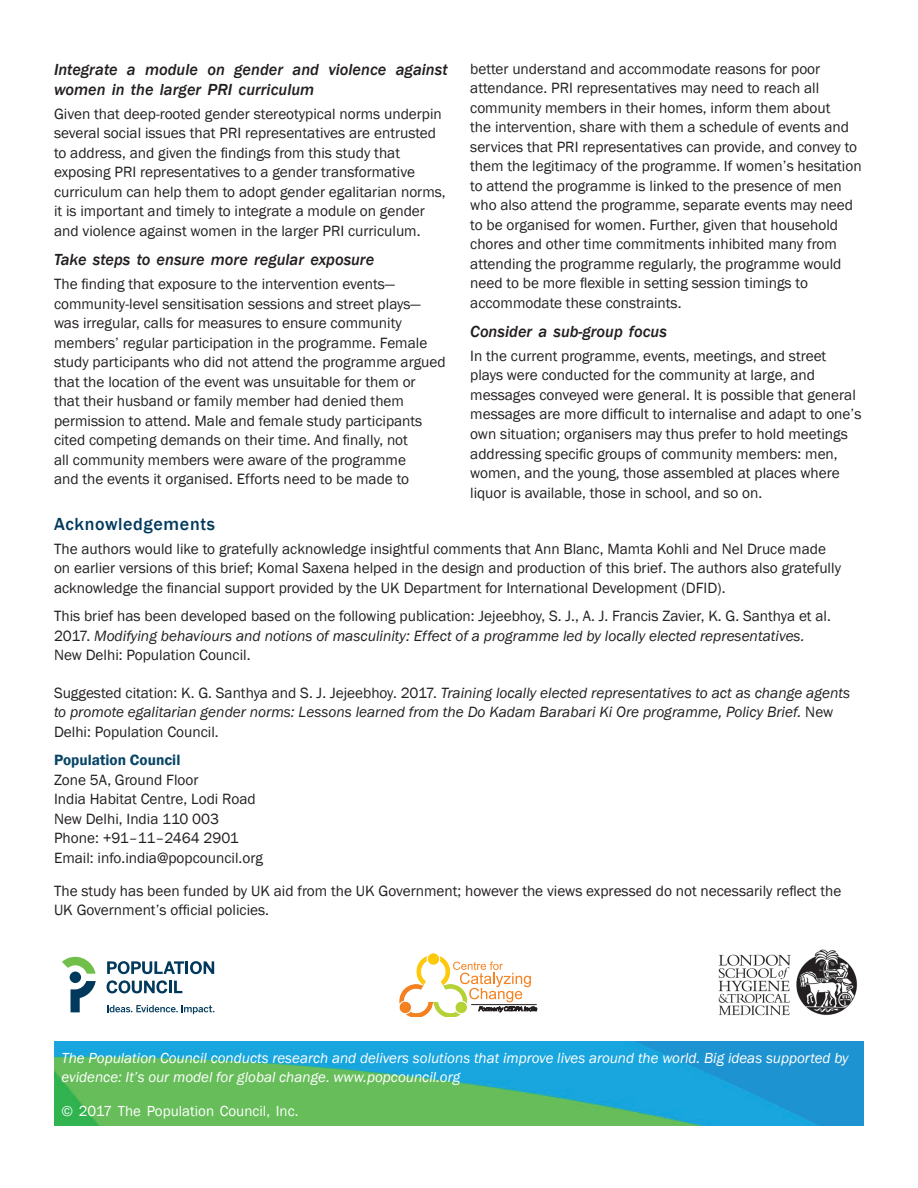
<style>
.page{position:relative;width:918px;height:1188px;background:#fff}
.page>*{position:absolute;margin:0;border:0;box-sizing:border-box;transform-origin:0 0}
.t1{font:500 18px "Franklin Gothic";letter-spacing:.035em;color:#00395c}
.t2{font:italic 500 16.5px/20.2px "Franklin Gothic";color:#231f20}
.t3{font:15.3px/19.5px "Franklin Gothic";color:#231f20}
.t4{font:italic 15.3px/19.5px "Franklin Gothic";color:#231f20}
.t5{font:600 15.3px "Franklin Gothic";color:#084567}
.t6{font:italic 15px/19.5px "Franklin Gothic";color:#fff}
.t7{font:15px "Franklin Gothic";color:#fff}
.s1{font-style:italic}
.s2{font-style:normal}
</style>
<div class="page">
<img style="left:54px;top:1042px;width:810px;height:84px">
<svg style="left:468px;top:962px;width:69px;height:50px"></svg>
<img style="left:400px;top:953px;width:68px;height:64px">
<svg style="left:107px;top:961px;width:107px;height:13px"></svg>
<svg style="left:107px;top:980px;width:75px;height:13px"></svg>
<div style="left:70px;top:972px;width:11px;height:11px;background:#00395c;border-radius:50%"></div>
<svg style="left:71px;top:981px;width:25px;height:31px"></svg>
<svg style="left:62px;top:957px;width:34px;height:17px"></svg>
<svg style="left:107px;top:1005px;width:107px;height:9px"></svg>
<img style="left:718px;top:949px;width:140px;height:67px">
<p class="t2" style="left:54px;top:59px;width:395px">Integrate a module on gender and violence against women in the larger PRI curriculum</p>
<p class="t3" style="left:54px;top:104px;width:393px">Given that deep-rooted gender stereotypical norms underpin several social issues that PRI representatives are entrusted to address, and given the findings from this study that exposing PRI representatives to a gender transformative curriculum can help them to adopt gender egalitarian norms, it is important and timely to integrate a module on gender and violence against women in the larger PRI curriculum.</p>
<p class="t2" style="left:54px;top:250px;width:322px">Take steps to ensure more regular exposure</p>
<p class="t3" style="left:54px;top:275px;width:393px">The finding that exposure to the intervention events— community-level sensitisation sessions and street plays— was irregular, calls for measures to ensure community members’ regular participation in the programme. Female study participants who did not attend the programme argued that the location of the event was unsuitable for them or<br>that their husband or family member had denied them permission to attend. Male and female study participants cited competing demands on their time. And finally, not<br>all community members were aware of the programme<br>and the events it organised. Efforts need to be made to</p>
<p class="t3" style="left:470px;top:59px;width:393px">better understand and accommodate reasons for poor attendance. PRI representatives may need to reach all community members in their homes, inform them about<br>the intervention, share with them a schedule of events and services that PRI representatives can provide, and convey to them the legitimacy of the programme. If women’s hesitation to attend the programme is linked to the presence of men who also attend the programme, separate events may need to be organised for women. Further, given that household chores and other time commitments inhibited many from attending the programme regularly, the programme would need to be more flexible in setting session timings to accommodate these constraints.</p>
<p class="t2" style="left:470px;top:322px;width:198px">Consider a sub-group focus</p>
<p class="t3" style="left:470px;top:346px;width:393px">In the current programme, events, meetings, and street plays were conducted for the community at large, and messages conveyed were general. It is possible that general messages are more difficult to internalise and adapt to one’s own situation; organisers may thus prefer to hold meetings addressing specific groups of community members: men, women, and the young, those assembled at places where liquor is available, those in school, and so on.</p>
<p class="t1" style="left:54px;top:512px;width:162px">Acknowledgements</p>
<p class="t3" style="left:54px;top:539px;width:789px">The authors would like to gratefully acknowledge insightful comments that Ann Blanc, Mamta Kohli and Nel Druce made on earlier versions of this brief; Komal Saxena helped in the design and production of this brief. The authors also gratefully acknowledge the financial support provided by the UK Department for International Development (DFID).</p>
<p class="t3" style="left:54px;top:607px;width:778px">This brief has been developed based on the following publication: Jejeebhoy, S. J., A. J. Francis Zavier, K. G. Santhya et al.<br>2017. <span class="s1">Modifying behaviours and notions of masculinity: Effect of a programme led by locally elected representatives.<br></span>New Delhi: Population Council.</p>
<p class="t4" style="left:54px;top:683px;width:798px"><span class="s2">Suggested citation: K. G. Santhya and S. J. Jejeebhoy. 2017.</span> Training locally elected representatives to act as change agents to promote egalitarian gender norms: Lessons learned from the Do Kadam Barabari Ki Ore programme, Policy Brief. <span class="s2">New<br>Delhi: Population Council.</span></p>
<p class="t5" style="left:54px;top:750px;width:128px">Population Council</p>
<p class="t3" style="left:54px;top:770px;width:210px">Zone 5A, Ground Floor<br>India Habitat Centre, Lodi Road<br>New Delhi, India 110 003<br>Phone: +91–11–2464 2901<br>Email: info.india@popcouncil.org</p>
<p class="t3" style="left:54px;top:881px;width:789px">The study has been funded by UK aid from the UK Government; however the views expressed do not necessarily reflect the<br>UK Government’s official policies.</p>
<p class="t6" style="left:62px;top:1048px;width:789px">The Population Council conducts research and delivers solutions that improve lives around the world. Big ideas supported by evidence: It’s our model for global change. www.popcouncil.org</p>
<p class="t7" style="left:62px;top:1102px;width:238px">© 2017 The Population Council, Inc.</p>
</div>
